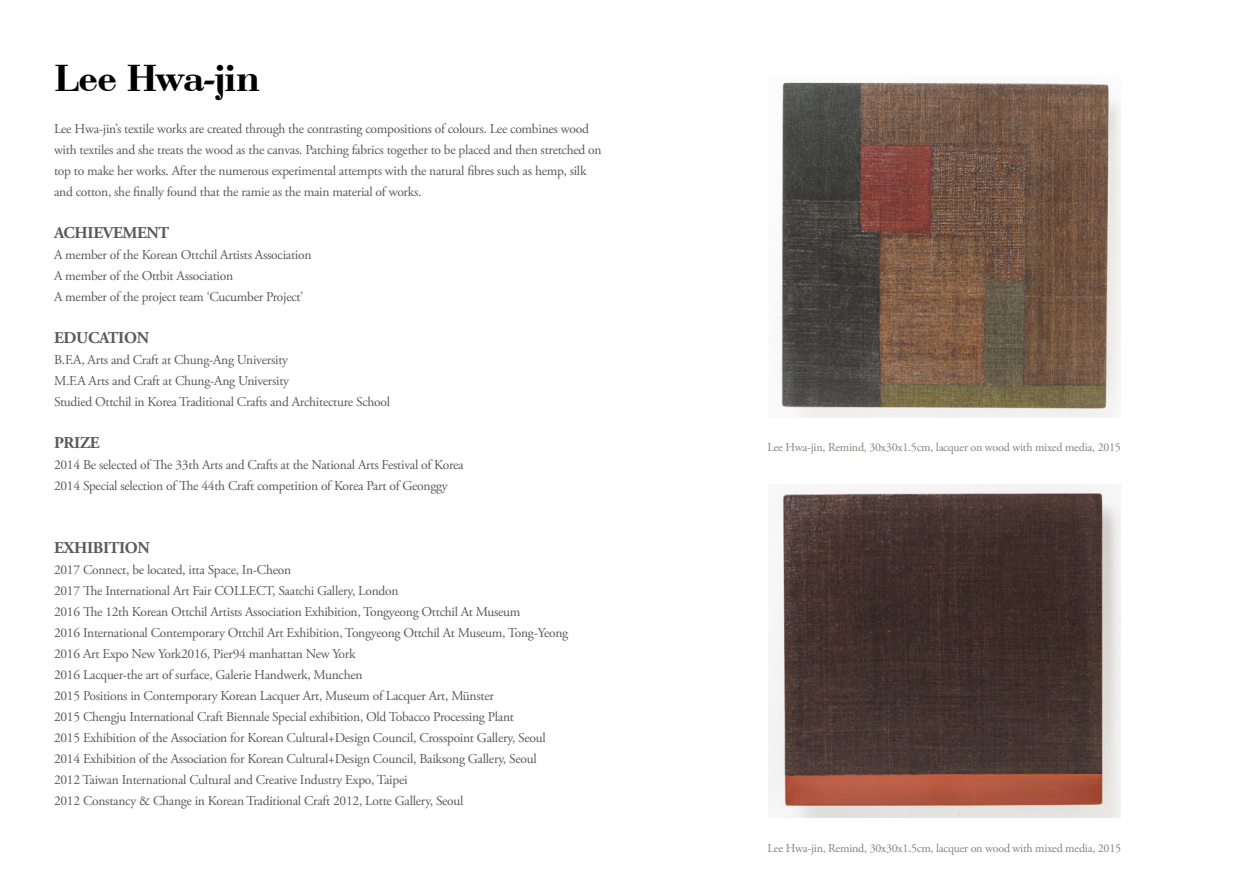
<style>
.page{position:relative;width:1259px;height:893px;background:#fff}
.page>*{position:absolute;margin:0;border:0;box-sizing:border-box;transform-origin:0 0}
.t1{font:39px "Bodoni Bold DTC";letter-spacing:-.025em;color:#000}
.t2{font:700 16.5px "Adobe Garamond Pro";letter-spacing:-.02em;color:#58595b}
.t3{font:13.5px/21px "Adobe Garamond Pro";letter-spacing:-.02em;color:#58595b}
.t4{font:12px "Adobe Garamond Pro";letter-spacing:-.02em;color:#86837c}
</style>
<div class="page">
<img style="left:781px;top:82px;width:339px;height:336px">
<img style="left:768px;top:485px;width:352px;height:333px">
<h1 class="t1" style="left:54px;top:54px;width:208px">Lee Hwa-jin</h1>
<p class="t3" style="left:54px;top:119px;width:549px">Lee Hwa-jin’s textile works are created through the contrasting compositions of colours. Lee combines wood with textiles and she treats the wood as the canvas. Patching fabrics together to be placed and then stretched on top to make her works. After the numerous experimental attempts with the natural fibres such as hemp, silk and cotton, she finally found that the ramie as the main material of works.</p>
<p class="t2" style="left:54px;top:223px;width:117px">ACHIEVEMENT</p>
<p class="t3" style="left:54px;top:245px;width:259px">A member of the Korean Ottchil Artists Association<br>A member of the Ottbit Association<br>A member of the project team ‘Cucumber Project’</p>
<p class="t2" style="left:54px;top:328px;width:97px">EDUCATION</p>
<p class="t3" style="left:54px;top:350px;width:337px">B.F.A, Arts and Craft at Chung-Ang University<br>M.F.A Arts and Craft at Chung-Ang University<br>Studied Ottchil in Korea Traditional Crafts and Architecture School</p>
<p class="t2" style="left:54px;top:433px;width:47px">PRIZE</p>
<p class="t3" style="left:54px;top:455px;width:411px">2014 Be selected of The 33th Arts and Crafts at the National Arts Festival of Korea<br>2014 Special selection of The 44th Craft competition of Korea Part of Geonggy</p>
<p class="t2" style="left:54px;top:538px;width:97px">EXHIBITION</p>
<p class="t3" style="left:54px;top:560px;width:516px">2017 Connect, be located, itta Space, In-Cheon<br>2017 The International Art Fair COLLECT, Saatchi Gallery, London<br>2016 The 12th Korean Ottchil Artists Association Exhibition, Tongyeong Ottchil At Museum<br>2016 International Contemporary Ottchil Art Exhibition, Tongyeong Ottchil At Museum, Tong-Yeong 2016 Art Expo New York2016, Pier94 manhattan New York<br>2016 Lacquer-the art of surface, Galerie Handwerk, Munchen<br>2015 Positions in Contemporary Korean Lacquer Art, Museum of Lacquer Art, Münster<br>2015 Chengju International Craft Biennale Special exhibition, Old Tobacco Processing Plant<br>2015 Exhibition of the Association for Korean Cultural+Design Council, Crosspoint Gallery, Seoul 2014 Exhibition of the Association for Korean Cultural+Design Council, Baiksong Gallery, Seoul<br>2012 Taiwan International Cultural and Creative Industry Expo, Taipei<br>2012 Constancy &amp; Change in Korean Traditional Craft 2012, Lotte Gallery, Seoul</p>
<p class="t4" style="left:767px;top:440px;width:355px">Lee Hwa-jin, Remind, 30x30x1.5cm, lacquer on wood with mixed media, 2015</p>
<p class="t4" style="left:767px;top:841px;width:355px">Lee Hwa-jin, Remind, 30x30x1.5cm, lacquer on wood with mixed media, 2015</p>
</div>
